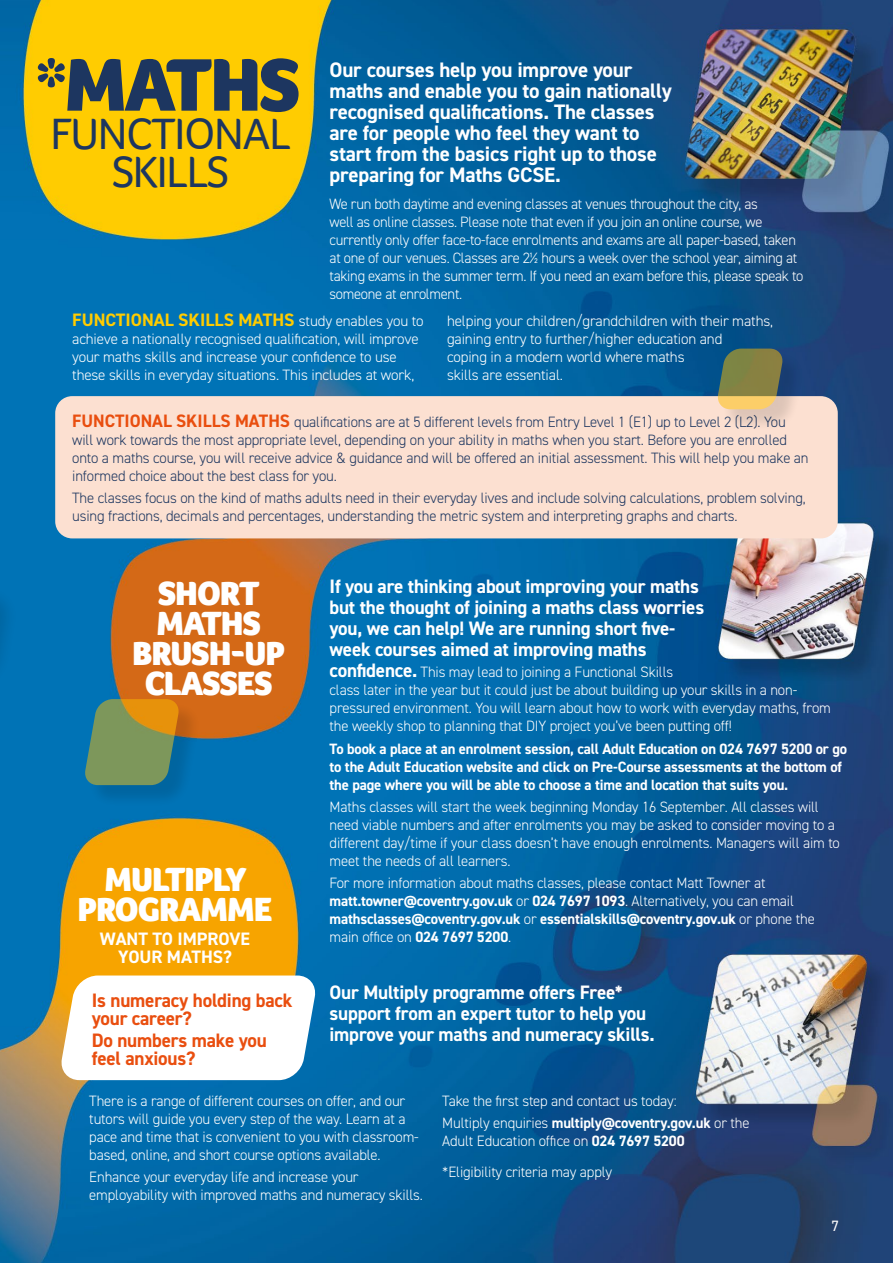
<style>
.page{position:relative;width:893px;height:1263px;background:#fff}
.page>*{position:absolute;margin:0;border:0;box-sizing:border-box;transform-origin:0 0}
.t1{font:900 76.5px "Foco";letter-spacing:-.03em;color:#1d3660}
.t2{font:45px/38px "Foco";letter-spacing:-.03em;color:#1d3660;text-align:center}
.t3{font:900 34.5px/30px "Foco";letter-spacing:-.03em;color:#fff;text-align:center}
.t4{font:700 21px/21px "DIN2014";letter-spacing:-.01em;color:#fff}
.t5{font:700 19.5px/21px "DIN2014";letter-spacing:-.01em;color:#fff}
.t6{font:700 19.5px/18px "DIN2014";letter-spacing:-.01em;color:#e94e0f}
.t7{font:700 18px "DIN2014";color:#fc0}
.t8{font:700 18px/18px "DIN2014";color:#fff;text-align:center}
.t9{font:300 15px/18px "DIN2014";letter-spacing:-.01em;color:#fff}
.t10{font:300 15px/18px "DIN2014";letter-spacing:-.01em;color:#1d3660}
.t11{font:700 15px/18px "DIN2014";letter-spacing:-.01em;color:#fff}
.t12{font:15px "DIN2014";color:#fff}
.s1{font-weight:300;font-size:15px;color:#fff}
.s2{font-weight:700;font-size:18px;color:#e94e0f}
.s3{font-weight:700;font-size:19.5px}
.s4{font-weight:700}
</style>
<div class="page">
<img style="left:0;top:0;width:893px;height:1263px">
<div style="left:88px;top:702px;width:113px;height:106px;background:#000;opacity:.25"></div>
<svg style="left:83px;top:699px;width:98px;height:86px;background:#7c8e58"></svg>
<svg style="left:58px;top:975px;width:261px;height:105px"></svg>
<div style="left:55px;top:396px;width:783px;height:142px;background:#fce0d1;border-radius:17px"></div>
<div style="left:721px;top:351px;width:84px;height:81px;background:#000;opacity:.25"></div>
<svg style="left:715px;top:349px;width:70px;height:60px;background:#8a8958"></svg>
<div style="left:0;top:584px;width:19px;height:109px;background:#0073b6"></div>
<h1 class="t1" style="left:36px;top:34px;width:266px">*MATHS</h1>
<h2 class="t2" style="left:50px;top:114px;width:242px">FUNCTIONAL<br>SKILLS</h2>
<h3 class="t4" style="left:330px;top:59px;width:344px">Our courses help you improve your maths and enable you to gain nationally recognised qualifications. The classes are for people who feel they want to start from the basics right up to those preparing for Maths GCSE.</h3>
<p class="t9" style="left:330px;top:195px;width:475px">We run both daytime and evening classes at venues throughout the city, as<br>well as online classes. Please note that even if you join an online course, we currently only offer face-to-face enrolments and exams are all paper-based, taken at one of our venues. Classes are 2½ hours a week over the school year, aiming at taking exams in the summer term. If you need an exam before this, please speak to someone at enrolment.</p>
<p class="t7" style="left:72px;top:308px;width:353px">FUNCTIONAL SKILLS MATHS <span class="s1">study enables you to</span></p>
<p class="t9" style="left:72px;top:330px;width:348px">achieve a nationally recognised qualification, will improve your maths skills and increase your confidence to use these skills in everyday situations. This includes at work,</p>
<p class="t9" style="left:447px;top:312px;width:328px">helping your children/grandchildren with their maths, gaining entry to further/higher education and<br>coping in a modern world where maths<br>skills are essential.</p>
<p class="t10" style="left:72px;top:413px;width:738px"><span class="s2">FUNCTIONAL SKILLS MATHS</span> qualifications are at 5 different levels from Entry Level 1 (E1) up to Level 2 (L2). You will work towards the most appropriate level, depending on your ability in maths when you start. Before you are enrolled onto a maths course, you will receive advice &amp; guidance and will be offered an initial assessment. This will help you make an informed choice about the best class for you.</p>
<p class="t10" style="left:72px;top:489px;width:735px">The classes focus on the kind of maths adults need in their everyday lives and include solving calculations, problem solving, using fractions, decimals and percentages, understanding the metric system and interpreting graphs and charts.</p>
<h3 class="t3" style="left:132px;top:578px;width:154px">SHORT<br>MATHS<br>BRUSH-UP<br>CLASSES</h3>
<h3 class="t3" style="left:78px;top:864px;width:196px">MULTIPLY<br>PROGRAMME</h3>
<p class="t8" style="left:100px;top:930px;width:152px">WANT TO IMPROVE<br>YOUR MATHS?</p>
<h3 class="t6" style="left:92px;top:991px;width:202px">Is numeracy holding back your career?</h3>
<h3 class="t6" style="left:92px;top:1031px;width:177px">Do numbers make you feel anxious?</h3>
<h3 class="t5" style="left:330px;top:576px;width:376px">If you are thinking about improving your maths but the thought of joining a maths class worries you, we can help! We are running short five&shy;week courses aimed at improving maths</h3>
<p class="t9" style="left:330px;top:663px;width:503px"><span class="s3">confidence.</span> This may lead to joining a Functional Skills<br>class later in the year but it could just be about building up your skills in a non&shy;pressured environment. You will learn about how to work with everyday maths, from the weekly shop to planning that DIY project you’ve been putting off!</p>
<p class="t11" style="left:330px;top:739px;width:519px">To book a place at an enrolment session, call Adult Education on 024 7697 5200 or go to the Adult Education website and click on Pre-Course assessments at the bottom of the page where you will be able to choose a time and location that suits you.</p>
<p class="t9" style="left:330px;top:798px;width:512px">Maths classes will start the week beginning Monday 16 September. All classes will need viable numbers and after enrolments you may be asked to consider moving to a different day/time if your class doesn’t have enough enrolments. Managers will aim to meet the needs of all learners.</p>
<p class="t9" style="left:330px;top:874px;width:487px">For more information about maths classes, please contact Matt Towner at <span class="s4">matt.towner@coventry.gov.uk</span> or <span class="s4">024 7697 1093</span>. Alternatively, you can email <span class="s4">mathsclasses@coventry.gov.uk</span> or <span class="s4">essentialskills@coventry.gov.uk</span> or phone the main office on <span class="s4">024 7697 5200</span>.</p>
<h3 class="t5" style="left:330px;top:982px;width:327px">Our Multiply programme offers Free* support from an expert tutor to help you improve your maths and numeracy skills.</h3>
<p class="t9" style="left:89px;top:1091px;width:331px">There is a range of different courses on offer, and our tutors will guide you every step of the way. Learn at a pace and time that is convenient to you with classroom&shy;based, online, and short course options available.</p>
<p class="t9" style="left:89px;top:1168px;width:335px">Enhance your everyday life and increase your employability with improved maths and numeracy skills.</p>
<p class="t9" style="left:442px;top:1089px;width:309px;line-height:22.2px">Take the first step and contact us today:<br>Multiply enquiries <span class="s4">multiply@coventry.gov.uk</span> or the</p>
<p class="t9" style="left:442px;top:1125px;width:244px;line-height:30.8px">Adult Education office on <span class="s4">024 7697 5200 </span>*Eligibility criteria may apply</p>
<p class="t12" style="left:831px;top:1216px;width:9px">7</p>
</div>
